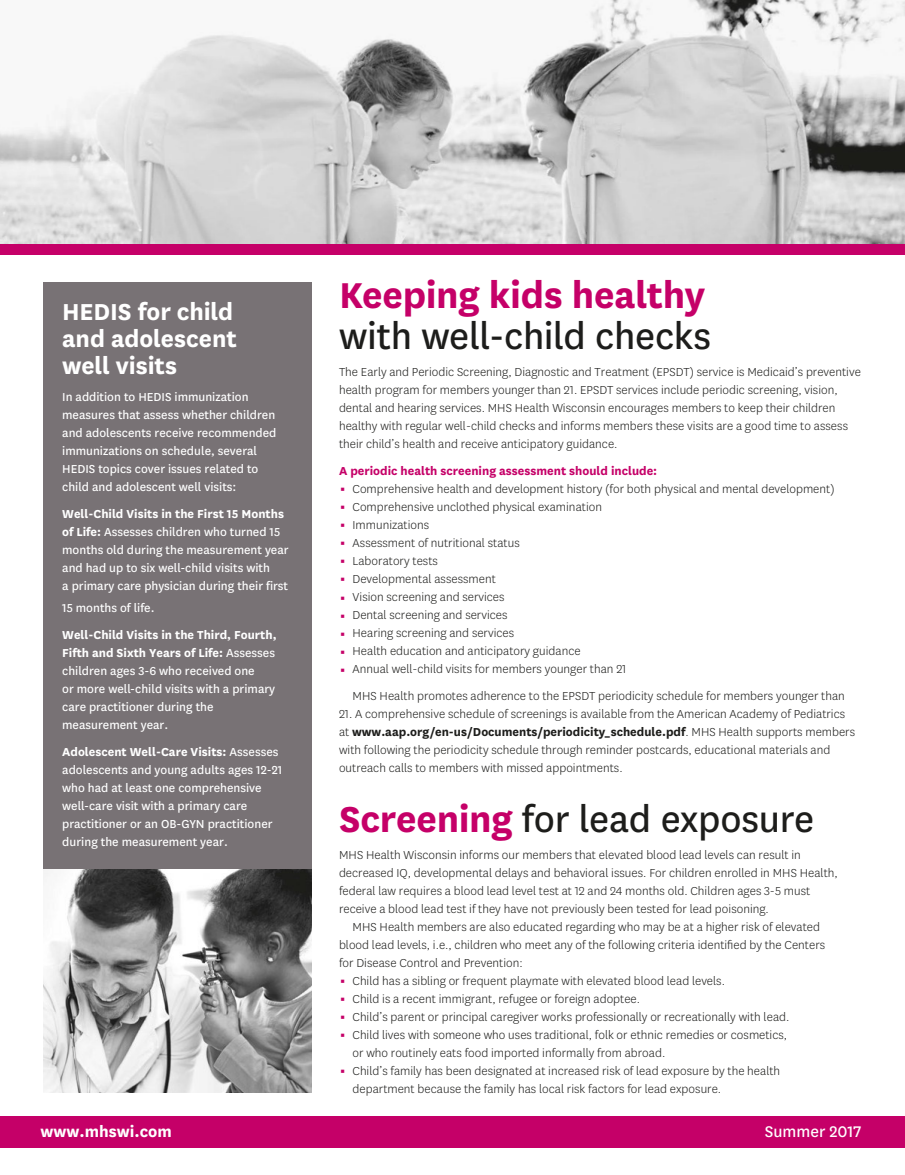
<style>
.page{position:relative;width:905px;height:1175px;background:#fff}
.page>*{position:absolute;margin:0;border:0;box-sizing:border-box;transform-origin:0 0}
.t1{font:42px/40.5px "Centene Sans";letter-spacing:-.01em;color:#1d1d1b}
.t2{font:700 27px/27px "Centene Sans";letter-spacing:-.005em;color:#fff}
.t3{font:700 18px "Centene Sans";color:#fff}
.t4{font:18px "Centene Sans";color:#fff}
.t5{font:300 13.5px/18px "Centene Sans";color:#1d1d1b}
.t6{font:13.5px/18px "Centene Sans";color:#fff}
.t7{font:700 13.5px "Centene Sans";color:#c50068}
.s1{font-weight:700}
.s2{font-weight:700;color:#c50068}
</style>
<div class="page">
<div style="left:0;top:1116px;width:905px;height:31px;background:#c50068"></div>
<img style="left:0;top:0;width:905px;height:244px">
<div style="left:0;top:244px;width:905px;height:11px;background:#c50068"></div>
<div style="left:43px;top:282px;width:269px;height:587px;background:#787275"></div>
<img style="left:43px;top:869px;width:269px;height:223px">
<p class="t2" style="left:62px;top:296px;width:176px">HEDIS for child and adolescent well visits</p>
<p class="t6" style="left:62px;top:388px;width:216px">In addition to HEDIS immunization measures that assess whether children and adolescents receive recommended immunizations on schedule, several HEDIS topics cover issues related to child and adolescent well visits:</p>
<p class="t6" style="left:62px;top:505px;width:228px"><span class="s1">Well-Child Visits in the First 15 Months of Life:</span> Assesses children who turned 15 months old during the measurement year and had up to six well-child visits with<br>a primary care physician during their first</p>
<p class="t6" style="left:62px;top:598px;width:94px">15 months of life.</p>
<p class="t6" style="left:62px;top:625px;width:216px"><span class="s1">Well-Child Visits in the Third, Fourth, Fifth and Sixth Years of Life:</span> Assesses children ages 3-6 who received one<br>or more well-child visits with a primary care practitioner during the measurement year.</p>
<p class="t6" style="left:62px;top:742px;width:222px"><span class="s1">Adolescent Well-Care Visits:</span> Assesses adolescents and young adults ages 12-21 who had at least one comprehensive well-care visit with a primary care practitioner or an OB-GYN practitioner during the measurement year.</p>
<p class="t1" style="left:339px;top:275px;width:373px"><span class="s2">Keeping kids healthy </span>with well-child checks</p>
<p class="t5" style="left:339px;top:363px;width:523px">The Early and Periodic Screening, Diagnostic and Treatment (EPSDT) service is Medicaid’s preventive health program for members younger than 21. EPSDT services include periodic screening, vision, dental and hearing services. MHS Health Wisconsin encourages members to keep their children healthy with regular well-child checks and informs members these visits are a good time to assess their child’s health and receive anticipatory guidance.</p>
<p class="t7" style="left:339px;top:461px;width:320px">A periodic health screening assessment should include:</p>
<p class="t5" style="left:352px;top:480px;width:483px">Comprehensive health and development history (for both physical and mental development)</p>
<p class="t5" style="left:352px;top:498px;width:251px">Comprehensive unclothed physical examination</p>
<p class="t5" style="left:352px;top:516px;width:78px">Immunizations</p>
<p class="t5" style="left:352px;top:534px;width:169px">Assessment of nutritional status</p>
<p class="t5" style="left:352px;top:552px;width:87px">Laboratory tests</p>
<p class="t5" style="left:352px;top:570px;width:145px">Developmental assessment</p>
<p class="t5" style="left:352px;top:588px;width:154px">Vision screening and services</p>
<p class="t5" style="left:352px;top:606px;width:156px">Dental screening and services</p>
<p class="t5" style="left:352px;top:624px;width:163px">Hearing screening and services</p>
<p class="t5" style="left:352px;top:642px;width:229px">Health education and anticipatory guidance</p>
<p class="t5" style="left:352px;top:660px;width:275px">Annual well-child visits for members younger than 21</p>
<p class="t5" style="left:352px;top:687px;width:494px">MHS Health promotes adherence to the EPSDT periodicity schedule for members younger than</p>
<p class="t5" style="left:339px;top:705px;width:517px">21. A comprehensive schedule of screenings is available from the American Academy of Pediatrics at <span class="s1">www.aap.org/en-us/Documents/periodicity_schedule.pdf</span>. MHS Health supports members with following the periodicity schedule through reminder postcards, educational materials and outreach calls to members with missed appointments.</p>
<p class="t1" style="left:339px;top:798px;width:477px"><span class="s2">Screening</span> for lead exposure</p>
<p class="t5" style="left:339px;top:845px;width:500px">MHS Health Wisconsin informs our members that elevated blood lead levels can result in decreased IQ, developmental delays and behavioral issues. For children enrolled in MHS Health, federal law requires a blood lead level test at 12 and 24 months old. Children ages 3-5 must receive a blood lead test if they have not previously been tested for lead poisoning.</p>
<p class="t5" style="left:339px;top:917px;width:487px;text-indent:14px">MHS Health members are also educated regarding who may be at a higher risk of elevated blood lead levels, i.e., children who meet any of the following criteria identified by the Centers for Disease Control and Prevention:</p>
<p class="t5" style="left:352px;top:971px;width:374px">Child has a sibling or frequent playmate with elevated blood lead levels.</p>
<p class="t5" style="left:352px;top:989px;width:289px">Child is a recent immigrant, refugee or foreign adoptee.</p>
<p class="t5" style="left:352px;top:1007px;width:438px">Child’s parent or principal caregiver works professionally or recreationally with lead.</p>
<p class="t5" style="left:352px;top:1025px;width:436px">Child lives with someone who uses traditional, folk or ethnic remedies or cosmetics, or who routinely eats food imported informally from abroad.</p>
<p class="t5" style="left:352px;top:1061px;width:429px">Child’s family has been designated at increased risk of lead exposure by the health department because the family has local risk factors for lead exposure.</p>
<p class="t3" style="left:41px;top:1119px;width:133px">www.mhswi.com</p>
<p class="t4" style="left:764px;top:1122px;width:98px">Summer 2017</p>
</div>
